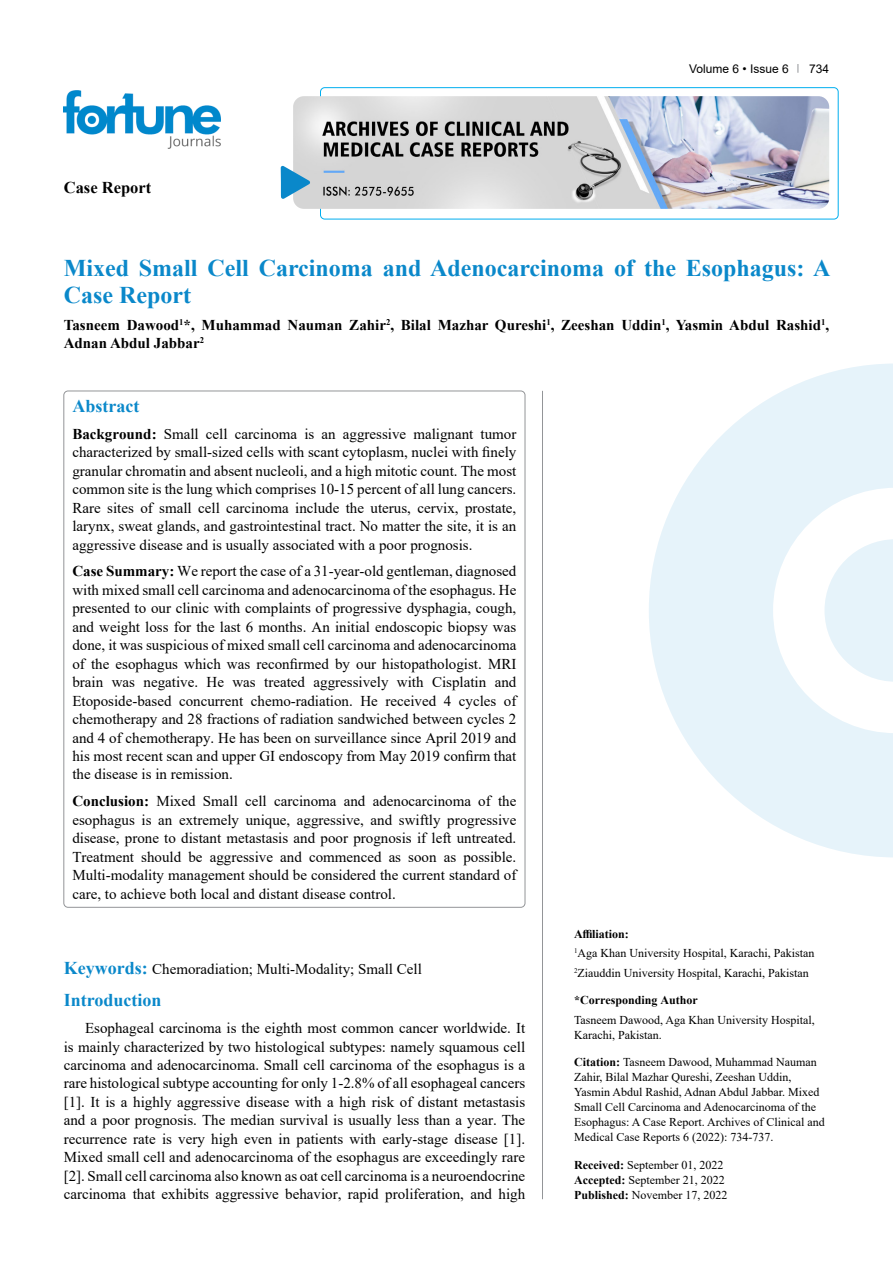
<style>
.page{position:relative;width:893px;height:1263px;background:#fff}
.page>*{position:absolute;margin:0;border:0;box-sizing:border-box;transform-origin:0 0}
.t1{font:700 24px/27px "Times New Roman";color:#0a88ca}
.t2{font:700 18px "Times New Roman";color:#0a88ca}
.t3{font:700 16.5px "Times New Roman";color:#000}
.t4{font:15px/18.5px "Times New Roman";color:#000;text-align:justify}
.t5{font:700 15px/18.5px "Times New Roman";color:#000}
.t6{font:12px/15px "Times New Roman";color:#000}
.t7{font:700 12px "Times New Roman";color:#000}
.t8{font:12px "Arial";color:#000}
.s1{font-weight:700}
.s2{font-weight:700;font-size:18px;color:#0a88ca}
</style>
<div class="page">
<div style="left:320px;top:87px;width:518px;height:132px;border:1px solid #00aeef;border-radius:4px"></div>
<img style="left:64px;top:90px;width:157px;height:59px">
<img style="left:293px;top:96px;width:536px;height:113px">
<svg style="left:281px;top:166px;width:29px;height:33px"></svg>
<hr style="left:542px;top:391px;width:1px;height:808px;background:#939598">
<svg style="left:649px;top:363px;width:244px;height:494px;fill:#e6f3fa"></svg>
<svg style="left:824px;top:539px;width:69px;height:143px"></svg>
<p class="t3" style="left:64px;top:175px;width:89px">Case Report</p>
<p class="t8" style="left:689px;top:60px;width:101px">Volume 6 • Issue 6</p>
<p class="t8" style="left:809px;top:60px;width:22px">734</p>
<h1 class="t1" style="left:64px;top:254px;width:768px">Mixed Small Cell Carcinoma and Adenocarcinoma of the Esophagus: A<br>Case Report</h1>
<p class="t5" style="left:64px;top:315px;width:767px">Tasneem Dawood<sup>1</sup>*, Muhammad Nauman Zahir<sup>2</sup>, Bilal Mazhar Qureshi<sup>1</sup>, Zeeshan Uddin<sup>1</sup>, Yasmin Abdul Rashid<sup>1</sup>,<br>Adnan Abdul Jabbar<sup>2</sup></p>
<p class="t2" style="left:72px;top:393px;width:68px">Abstract</p>
<p class="t4" style="left:72px;top:424px;width:445px"><span class="s1">Background:</span> Small cell carcinoma is an aggressive malignant tumor characterized by small-sized cells with scant cytoplasm, nuclei with finely granular chromatin and absent nucleoli, and a high mitotic count. The most common site is the lung which comprises 10-15 percent of all lung cancers.<br>Rare sites of small cell carcinoma include the uterus, cervix, prostate, larynx, sweat glands, and gastrointestinal tract. No matter the site, it is an aggressive disease and is usually associated with a poor prognosis.</p>
<p class="t4" style="left:72px;top:562px;width:445px"><span class="s1">Case Summary:</span> We report the case of a 31-year-old gentleman, diagnosed with mixed small cell carcinoma and adenocarcinoma of the esophagus. He presented to our clinic with complaints of progressive dysphagia, cough, and weight loss for the last 6 months. An initial endoscopic biopsy was done, it was suspicious of mixed small cell carcinoma and adenocarcinoma of the esophagus which was reconfirmed by our histopathologist. MRI brain was negative. He was treated aggressively with Cisplatin and Etoposide-based concurrent chemo-radiation. He received 4 cycles of chemotherapy and 28 fractions of radiation sandwiched between cycles 2 and 4 of chemotherapy. He has been on surveillance since April 2019 and his most recent scan and upper GI endoscopy from May 2019 confirm that the disease is in remission.</p>
<p class="t4" style="left:72px;top:792px;width:445px"><span class="s1">Conclusion:</span> Mixed Small cell carcinoma and adenocarcinoma of the esophagus is an extremely unique, aggressive, and swiftly progressive disease, prone to distant metastasis and poor prognosis if left untreated.<br>Treatment should be aggressive and commenced as soon as possible.<br>Multi-modality management should be considered the current standard of care, to achieve both local and distant disease control.</p>
<p class="t4" style="left:64px;top:959px;width:360px"><span class="s2">Keywords:</span> Chemoradiation; Multi-Modality; Small Cell</p>
<p class="t2" style="left:64px;top:987px;width:99px">Introduction</p>
<p class="t4" style="left:64px;top:1018px;width:463px;text-indent:21px">Esophageal carcinoma is the eighth most common cancer worldwide. It is mainly characterized by two histological subtypes: namely squamous cell carcinoma and adenocarcinoma. Small cell carcinoma of the esophagus is a rare histological subtype accounting for only 1-2.8% of all esophageal cancers [1]. It is a highly aggressive disease with a high risk of distant metastasis and a poor prognosis. The median survival is usually less than a year. The recurrence rate is very high even in patients with early-stage disease [1].<br>Mixed small cell and adenocarcinoma of the esophagus are exceedingly rare [2]. Small cell carcinoma also known as oat cell carcinoma is a neuroendocrine carcinoma that exhibits aggressive behavior, rapid proliferation, and high</p>
<p class="t6" style="left:574px;top:924px;width:242px;line-height:19.2px"><span class="s1">Affiliation:<br></span><sup>1</sup>Aga Khan University Hospital, Karachi, Pakistan<br><sup>2</sup>Ziauddin University Hospital, Karachi, Pakistan</p>
<p class="t7" style="left:574px;top:992px;width:125px">*Corresponding Author</p>
<p class="t6" style="left:574px;top:1012px;width:242px">Tasneem Dawood, Aga Khan University Hospital,<br>Karachi, Pakistan.</p>
<p class="t6" style="left:574px;top:1054px;width:252px"><span class="s1">Citation:</span> Tasneem Dawood, Muhammad Nauman Zahir, Bilal Mazhar Qureshi, Zeeshan Uddin, Yasmin Abdul Rashid, Adnan Abdul Jabbar. Mixed Small Cell Carcinoma and Adenocarcinoma of the Esophagus: A Case Report. Archives of Clinical and Medical Case Reports 6 (2022): 734-737.</p>
<p class="t6" style="left:574px;top:1157px;width:155px"><span class="s1">Received:</span> September 01, 2022<br><span class="s1">Accepted:</span> September 21, 2022<br><span class="s1">Published:</span> November 17, 2022</p>
</div>
